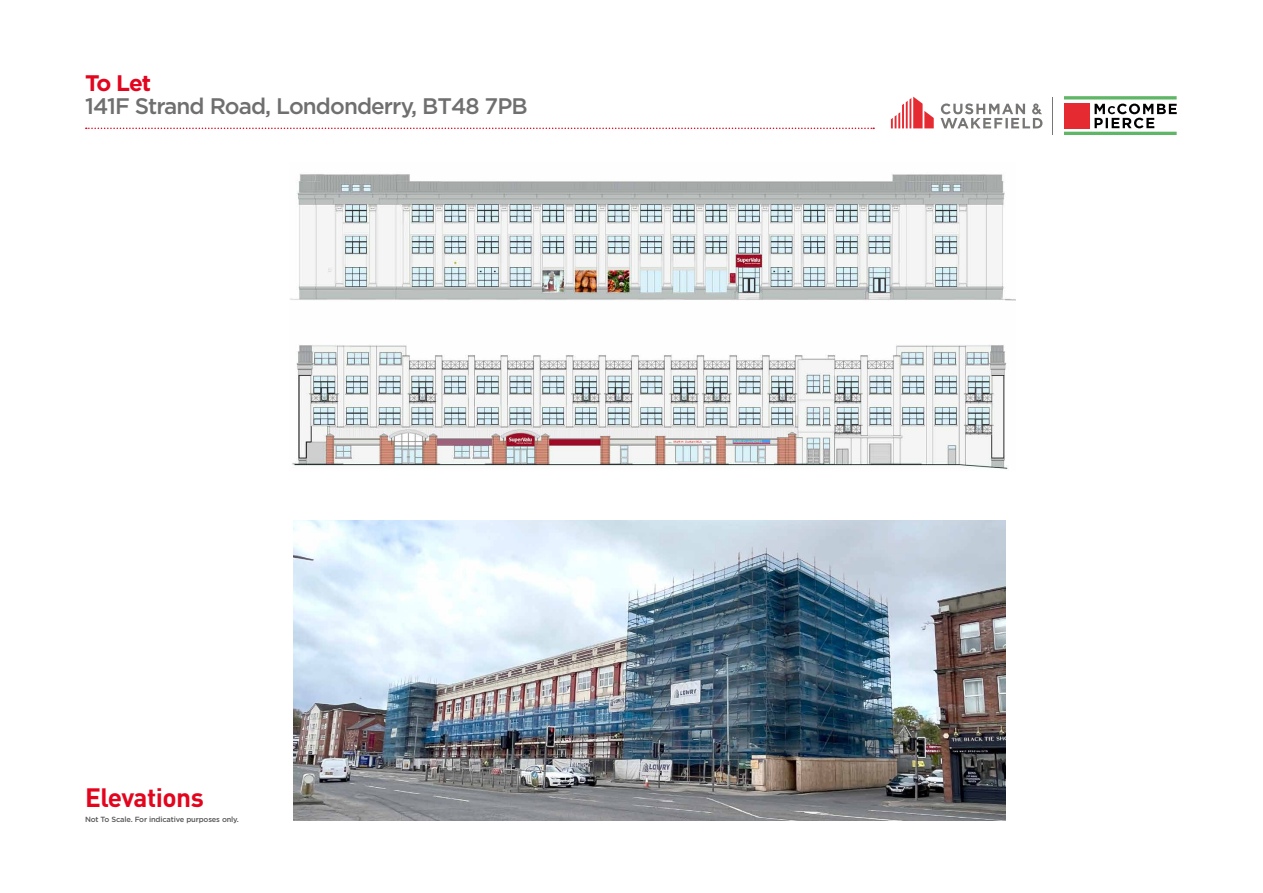
<style>
.page{position:relative;width:1263px;height:893px;background:#fff}
.page>*{position:absolute;margin:0;border:0;box-sizing:border-box;transform-origin:0 0}
.t1{font:700 26.25px "DIN Pro";letter-spacing:-.02em;color:#e3051e}
.t2{font:500 22.5px "Gotham HTF";letter-spacing:-.04em;color:#706f6f}
.t3{font:700 22.5px "Gotham";color:#e3051e}
.t4{font:500 7.5px "Gotham HTF";letter-spacing:-.02em;color:#575756}
</style>
<div class="page">
<img style="left:290px;top:174px;width:726px;height:127px">
<img style="left:292px;top:345px;width:717px;height:125px">
<hr style="left:1064px;top:96px;width:113px;height:3px;background:#60b667">
<hr style="left:1064px;top:132px;width:113px;height:3px;background:#60b667">
<svg style="left:1094px;top:104px;width:83px;height:24px"></svg>
<div style="left:1064px;top:103px;width:25px;height:25px;background:#e62a32"></div>
<hr style="left:1053px;top:97px;width:1px;height:37px;background:#777674">
<svg style="left:940px;top:103px;width:102px;height:25px"></svg>
<svg style="left:891px;top:97px;width:43px;height:31px"></svg>
<svg style="left:86px;top:128px;width:788px;height:1px"></svg>
<img style="left:293px;top:521px;width:713px;height:300px">
<h2 class="t3" style="left:85px;top:70px;width:68px">To Let</h2>
<h2 class="t2" style="left:85px;top:93px;width:444px">141F Strand Road, Londonderry, BT48 7PB</h2>
<h1 class="t1" style="left:85px;top:779px;width:120px">Elevations</h1>
<p class="t4" style="left:85px;top:815px;width:155px">Not To Scale. For indicative purposes only.</p>
</div>
